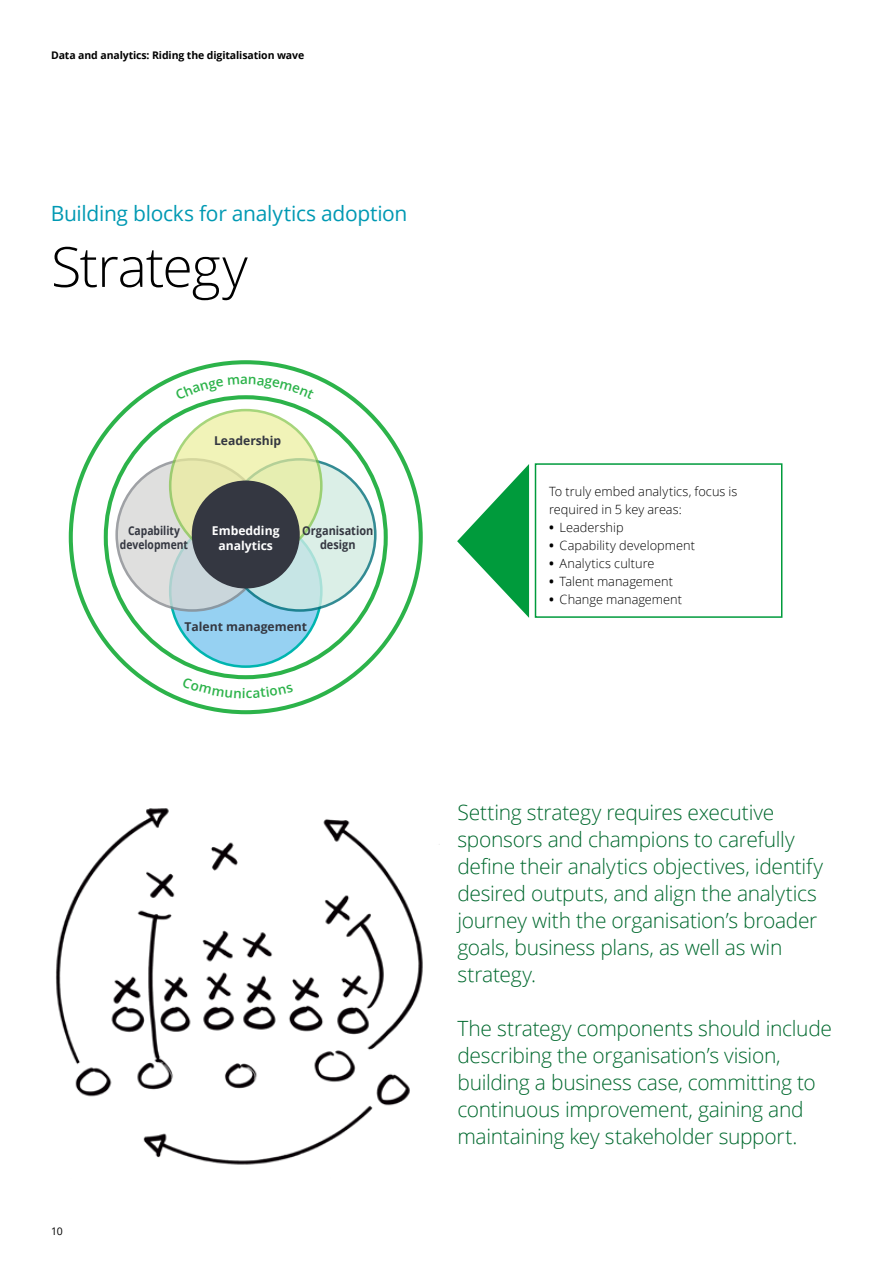
<style>
.page{position:relative;width:893px;height:1263px;background:#fff}
.page>*{position:absolute;margin:0;border:0;box-sizing:border-box;transform-origin:0 0}
.t1{font:300 55.5px "Open Sans";letter-spacing:-.025em;color:#000}
.t2{font:300 21px/27px "Open Sans";letter-spacing:-.015em;color:#00692e}
.t3{font:21px "Open Sans";letter-spacing:-.015em;color:#0099b3}
.t4{font:300 12.75px/18px "Open Sans";color:#000}
.t5{font:700 12.15px "Open Sans";color:#343741}
.t6{font:700 12.15px/14.5px "Open Sans";color:#343741;text-align:center;scale:.85 1}
.t7{font:700 12.15px/14.5px "Open Sans";color:#fff;text-align:center}
.t8{font:700 12.15px/14.5px "Open Sans";color:#343741;text-align:center;scale:.9 1}
.t9{font:700 10.5px "Open Sans";letter-spacing:-.01em;color:#000}
.t10{font:10.5px "Open Sans";color:#000}
.s1{font-weight:700}
</style>
<div class="page">
<img style="left:55px;top:808px;width:385px;height:357px">
<div style="left:170px;top:515px;width:151px;height:152px;background:#96d1f2;border-radius:50%"></div>
<svg style="left:117px;top:459px;width:151px;height:151px;background:#d4d9d9"></svg>
<svg style="left:224px;top:459px;width:151px;height:151px;background:#cde8e1"></svg>
<svg style="left:170px;top:410px;width:151px;height:151px;background:#e7edb0"></svg>
<div style="left:192px;top:480px;width:108px;height:108px;background:#343741;border-radius:50%"></div>
<div style="left:535px;top:463px;width:247px;height:155px;border:2px solid #009b3c"></div>
<svg style="left:457px;top:464px;width:72px;height:154px"></svg>
<svg style="left:175px;top:377px;width:139px;height:23px"></svg>
<svg style="left:221px;top:677px;width:49px;height:3px"></svg>
<p class="t9" style="left:51px;top:48px;width:255px">Data and analytics: Riding the digitalisation wave</p>
<p class="t3" style="left:51px;top:199px;width:358px">Building blocks for analytics adoption</p>
<h1 class="t1" style="left:51px;top:229px;width:198px">Strategy</h1>
<p class="t5" style="left:214px;top:432px;width:69px">Leadership</p>
<p class="t6" style="left:120px;top:523px;width:82px">Capability development</p>
<p class="t7" style="left:212px;top:523px;width:69px">Embedding analytics</p>
<p class="t8" style="left:302px;top:523px;width:80px">Organisation design</p>
<p class="t5" style="left:184px;top:618px;width:124px">Talent management</p>
<p class="t4" style="left:549px;top:482px;width:190px">To truly embed analytics, focus is required in 5 key areas:</p>
<p class="t4" style="left:549px;top:518px;width:76px"><span class="s1">•</span> Leadership</p>
<p class="t4" style="left:549px;top:536px;width:147px"><span class="s1">•</span> Capability development</p>
<p class="t4" style="left:549px;top:554px;width:107px"><span class="s1">•</span> Analytics culture</p>
<p class="t4" style="left:549px;top:572px;width:126px"><span class="s1">•</span> Talent management</p>
<p class="t4" style="left:549px;top:590px;width:135px"><span class="s1">•</span> Change management</p>
<p class="t10" style="left:51px;top:1224px;width:13px">10</p>
<p class="t2" style="left:457px;top:799px;width:367px">Setting strategy requires executive sponsors and champions to carefully define their analytics objectives, identify desired outputs, and align the analytics journey with the organisation’s broader goals, business plans, as well as win strategy.</p>
<p class="t2" style="left:457px;top:1015px;width:376px">The strategy components should include describing the organisation’s vision, building a business case, committing to continuous improvement, gaining and maintaining key stakeholder support.</p>
</div>
